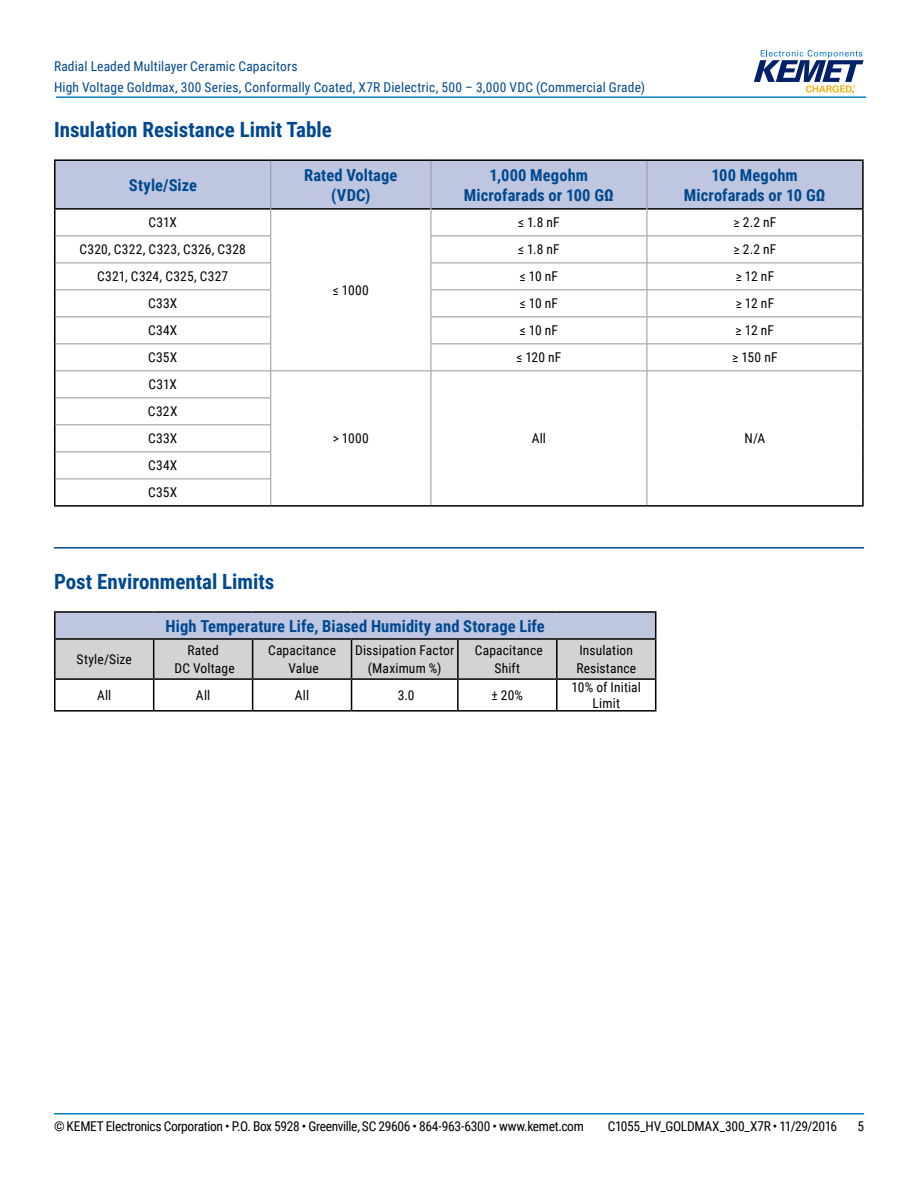
<style>
.page{position:relative;width:918px;height:1188px;background:#fff}
.page>*{position:absolute;margin:0;border:0;box-sizing:border-box;transform-origin:0 0}
.t1{font:700 21px "Roboto Condensed";color:#004990}
.t2{font:700 16.5px/19.8px "Roboto Condensed";letter-spacing:.005em;color:#004990;text-align:center}
.t3{font:13.5px/18px "Roboto Condensed";letter-spacing:.01em;color:#000;text-align:center}
.t4{font:13.5px/21px "Roboto Condensed";letter-spacing:.015em;color:#004990}
.t5{font:13.5px "Roboto Condensed";letter-spacing:-.025em;color:#000}
</style>
<div class="page">
<hr style="left:54px;top:1113px;width:810px;height:2px;background:#007dc3">
<hr style="left:56px;top:96px;width:810px;height:2px;background:#007dc3">
<svg style="left:754px;top:50px;width:110px;height:43px"></svg>
<hr style="left:54px;top:547px;width:810px;height:2px;background:#004990">
<hr style="left:54px;top:210px;width:2px;height:26px;background:#000">
<hr style="left:862px;top:210px;width:2px;height:26px;background:#000">
<hr style="left:54px;top:236px;width:2px;height:27px;background:#000">
<hr style="left:862px;top:236px;width:2px;height:27px;background:#000">
<hr style="left:54px;top:263px;width:2px;height:27px;background:#000">
<hr style="left:862px;top:263px;width:2px;height:27px;background:#000">
<hr style="left:54px;top:290px;width:2px;height:27px;background:#000">
<hr style="left:862px;top:290px;width:2px;height:27px;background:#000">
<hr style="left:54px;top:317px;width:2px;height:27px;background:#000">
<hr style="left:862px;top:317px;width:2px;height:27px;background:#000">
<hr style="left:54px;top:344px;width:2px;height:27px;background:#000">
<hr style="left:862px;top:344px;width:2px;height:27px;background:#000">
<hr style="left:54px;top:371px;width:2px;height:27px;background:#000">
<hr style="left:862px;top:371px;width:2px;height:27px;background:#000">
<hr style="left:54px;top:398px;width:2px;height:27px;background:#000">
<hr style="left:862px;top:398px;width:2px;height:27px;background:#000">
<hr style="left:54px;top:425px;width:2px;height:27px;background:#000">
<hr style="left:862px;top:425px;width:2px;height:27px;background:#000">
<hr style="left:54px;top:452px;width:2px;height:27px;background:#000">
<hr style="left:862px;top:452px;width:2px;height:27px;background:#000">
<hr style="left:54px;top:479px;width:2px;height:26px;background:#000">
<hr style="left:862px;top:479px;width:2px;height:26px;background:#000">
<hr style="left:54px;top:505px;width:217px;height:2px;background:#000">
<hr style="left:271px;top:505px;width:160px;height:2px;background:#000">
<hr style="left:431px;top:505px;width:216px;height:2px;background:#000">
<hr style="left:647px;top:505px;width:217px;height:2px;background:#000">
<hr style="left:54px;top:159px;width:217px;height:2px;background:#000">
<hr style="left:54px;top:161px;width:2px;height:47px;background:#000">
<hr style="left:271px;top:159px;width:160px;height:2px;background:#000">
<hr style="left:431px;top:159px;width:216px;height:2px;background:#000">
<hr style="left:647px;top:159px;width:217px;height:2px;background:#000">
<hr style="left:862px;top:161px;width:2px;height:47px;background:#000">
<hr style="left:54px;top:208px;width:216px;height:2px;background:#000">
<hr style="left:647px;top:208px;width:217px;height:2px;background:#000">
<svg style="left:55px;top:160px;width:808px;height:345px"></svg>
<svg style="left:56px;top:613px;width:600px;height:65px;background:#c9cdd8"></svg>
<hr style="left:153px;top:640px;width:1px;height:38px;background:#000">
<hr style="left:252px;top:640px;width:1px;height:38px;background:#000">
<hr style="left:351px;top:640px;width:1px;height:38px;background:#000">
<hr style="left:457px;top:640px;width:2px;height:38px;background:#000">
<hr style="left:556px;top:640px;width:2px;height:38px;background:#000">
<hr style="left:655px;top:640px;width:1px;height:38px;background:#000">
<hr style="left:54px;top:678px;width:100px;height:2px;background:#000">
<hr style="left:154px;top:678px;width:99px;height:2px;background:#000">
<hr style="left:153px;top:680px;width:1px;height:30px;background:#000">
<hr style="left:253px;top:678px;width:99px;height:2px;background:#000">
<hr style="left:252px;top:680px;width:1px;height:30px;background:#000">
<hr style="left:352px;top:678px;width:106px;height:2px;background:#000">
<hr style="left:351px;top:680px;width:1px;height:30px;background:#000">
<hr style="left:458px;top:678px;width:99px;height:2px;background:#000">
<hr style="left:457px;top:680px;width:2px;height:30px;background:#000">
<hr style="left:557px;top:678px;width:99px;height:2px;background:#000">
<hr style="left:556px;top:680px;width:2px;height:30px;background:#000">
<hr style="left:655px;top:680px;width:1px;height:30px;background:#000">
<hr style="left:54px;top:611px;width:100px;height:2px;background:#000">
<hr style="left:54px;top:613px;width:2px;height:25px;background:#000">
<hr style="left:154px;top:611px;width:99px;height:2px;background:#000">
<hr style="left:253px;top:611px;width:99px;height:2px;background:#000">
<hr style="left:352px;top:611px;width:106px;height:2px;background:#000">
<hr style="left:458px;top:611px;width:99px;height:2px;background:#000">
<hr style="left:557px;top:611px;width:99px;height:2px;background:#000">
<hr style="left:54px;top:638px;width:100px;height:2px;background:#000">
<hr style="left:54px;top:640px;width:2px;height:38px;background:#000">
<hr style="left:154px;top:638px;width:99px;height:2px;background:#000">
<hr style="left:253px;top:638px;width:99px;height:2px;background:#000">
<hr style="left:352px;top:638px;width:106px;height:2px;background:#000">
<hr style="left:458px;top:638px;width:99px;height:2px;background:#000">
<hr style="left:557px;top:638px;width:99px;height:2px;background:#000">
<hr style="left:54px;top:680px;width:2px;height:30px;background:#000">
<hr style="left:54px;top:710px;width:100px;height:2px;background:#000">
<hr style="left:154px;top:710px;width:99px;height:2px;background:#000">
<hr style="left:253px;top:710px;width:99px;height:2px;background:#000">
<hr style="left:352px;top:710px;width:106px;height:2px;background:#000">
<hr style="left:458px;top:710px;width:99px;height:2px;background:#000">
<hr style="left:557px;top:710px;width:99px;height:2px;background:#000">
<p class="t4" style="left:54px;top:55px;width:593px">Radial Leaded Multilayer Ceramic Capacitors<br>High Voltage Goldmax, 300 Series, Conformally Coated, X7R Dielectric, 500 – 3,000 VDC (Commercial Grade)</p>
<h1 class="t1" style="left:54px;top:115px;width:279px">Insulation Resistance Limit Table</h1>
<p class="t2" style="left:129px;top:174px;width:70px">Style/Size</p>
<p class="t2" style="left:304px;top:164px;width:95px">Rated Voltage (VDC)</p>
<p class="t2" style="left:464px;top:164px;width:152px">1,000 Megohm<br>Microfarads or 100 GΩ</p>
<p class="t2" style="left:684px;top:164px;width:143px">100 Megohm<br>Microfarads or 10 GΩ</p>
<p class="t3" style="left:149px;top:213px;width:30px">C31X</p>
<p class="t3" style="left:518px;top:213px;width:43px">≤ 1.8 nF</p>
<p class="t3" style="left:733px;top:213px;width:44px">≥ 2.2 nF</p>
<p class="t3" style="left:80px;top:240px;width:168px">C320, C322, C323, C326, C328</p>
<p class="t3" style="left:518px;top:240px;width:43px">≤ 1.8 nF</p>
<p class="t3" style="left:733px;top:240px;width:44px">≥ 2.2 nF</p>
<p class="t3" style="left:97px;top:267px;width:132px">C321, C324, C325, C327</p>
<p class="t3" style="left:520px;top:267px;width:40px">≤ 10 nF</p>
<p class="t3" style="left:736px;top:267px;width:40px">≥ 12 nF</p>
<p class="t3" style="left:148px;top:294px;width:31px">C33X</p>
<p class="t3" style="left:520px;top:294px;width:40px">≤ 10 nF</p>
<p class="t3" style="left:736px;top:294px;width:40px">≥ 12 nF</p>
<p class="t3" style="left:148px;top:321px;width:31px">C34X</p>
<p class="t3" style="left:520px;top:321px;width:40px">≤ 10 nF</p>
<p class="t3" style="left:736px;top:321px;width:40px">≥ 12 nF</p>
<p class="t3" style="left:148px;top:348px;width:31px">C35X</p>
<p class="t3" style="left:516px;top:348px;width:47px">≤ 120 nF</p>
<p class="t3" style="left:732px;top:348px;width:47px">≥ 150 nF</p>
<p class="t3" style="left:149px;top:375px;width:30px">C31X</p>
<p class="t3" style="left:333px;top:281px;width:38px">≤ 1000</p>
<p class="t3" style="left:148px;top:398px;width:31px;line-height:27px;text-align:justify">C32X C33X C34X C35X</p>
<p class="t3" style="left:333px;top:429px;width:38px">&gt; 1000</p>
<p class="t3" style="left:532px;top:429px;width:16px">All</p>
<p class="t3" style="left:744px;top:429px;width:22px">N/A</p>
<h1 class="t1" style="left:54px;top:567px;width:222px">Post Environmental Limits</h1>
<p class="t2" style="left:166px;top:615px;width:381px">High Temperature Life, Biased Humidity and Storage Life</p>
<p class="t3" style="left:77px;top:650px;width:57px">Style/Size</p>
<p class="t3" style="left:175px;top:641px;width:62px">Rated<br>DC Voltage</p>
<p class="t3" style="left:268px;top:641px;width:69px">Capacitance<br>Value</p>
<p class="t3" style="left:355px;top:641px;width:100px">Dissipation Factor (Maximum %)</p>
<p class="t3" style="left:475px;top:641px;width:69px">Capacitance<br>Shift</p>
<p class="t3" style="left:576px;top:641px;width:61px;text-align:left">Insulation<br>Resistance</p>
<p class="t3" style="left:97px;top:686px;width:16px">All</p>
<p class="t3" style="left:196px;top:686px;width:16px">All</p>
<p class="t3" style="left:295px;top:686px;width:16px">All</p>
<p class="t3" style="left:398px;top:686px;width:18px">3.0</p>
<p class="t3" style="left:491px;top:686px;width:33px">± 20%</p>
<p class="t3" style="left:572px;top:679px;width:71px;line-height:16.2px">10% of Initial<br>Limit</p>
<p class="t5" style="left:54px;top:1116px;width:531px">© KEMET Electronics Corporation • P.O. Box 5928 • Greenville, SC 29606 • 864-963-6300 • www.kemet.com</p>
<p class="t5" style="left:608px;top:1116px;width:231px">C1055_HV_GOLDMAX_300_X7R • 11/29/2016</p>
<p class="t3" style="left:857px;top:1116px;width:8px">5</p>
</div>
